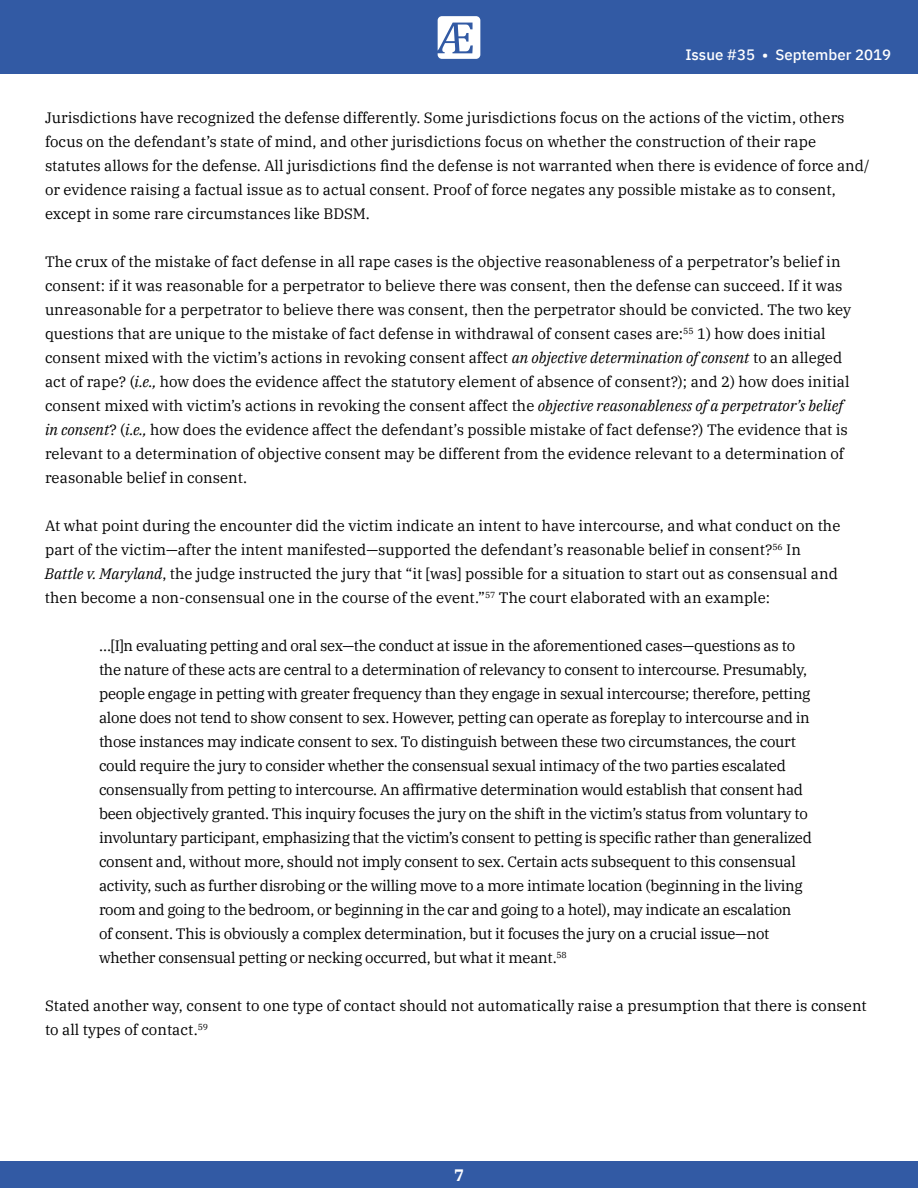
<style>
.page{position:relative;width:918px;height:1188px;background:#fff}
.page>*{position:absolute;margin:0;border:0;box-sizing:border-box;transform-origin:0 0}
.t1{font:700 16.5px "IBM Plex Serif";color:#fff}
.t2{font:15px/24px "IBM Plex Serif";letter-spacing:-.005em;color:#000}
.t3{font:500 15px "IBM Plex Sans";color:#fff}
.s1{font-style:italic}
</style>
<div class="page">
<div style="left:0;top:0;width:918px;height:74px;background:#325aa4"></div>
<div style="left:0;top:1161px;width:918px;height:27px;background:#325aa4"></div>
<svg style="left:438px;top:16px;width:42px;height:43px"></svg>
<p class="t3" style="left:685px;top:43px;width:207px">Issue #35 • September 2019</p>
<p class="t2" style="left:45px;top:105px;width:826px">Jurisdictions have recognized the defense differently. Some jurisdictions focus on the actions of the victim, others focus on the defendant’s state of mind, and other jurisdictions focus on whether the construction of their rape statutes allows for the defense. All jurisdictions find the defense is not warranted when there is evidence of force and/ or evidence raising a factual issue as to actual consent. Proof of force negates any possible mistake as to consent, except in some rare circumstances like BDSM.</p>
<p class="t2" style="left:45px;top:249px;width:808px">The crux of the mistake of fact defense in all rape cases is the objective reasonableness of a perpetrator’s belief in consent: if it was reasonable for a perpetrator to believe there was consent, then the defense can succeed. If it was unreasonable for a perpetrator to believe there was consent, then the perpetrator should be convicted. The two key questions that are unique to the mistake of fact defense in withdrawal of consent cases are:<sup>55</sup> 1) how does initial consent mixed with the victim’s actions in revoking consent affect <span class="s1">an objective determination of consent</span> to an alleged act of rape? (<span class="s1">i.e.,</span> how does the evidence affect the statutory element of absence of consent?); and 2) how does initial consent mixed with victim’s actions in revoking the consent affect the <span class="s1">objective reasonableness of a perpetrator’s belief in consent</span>? (<span class="s1">i.e.,</span> how does the evidence affect the defendant’s possible mistake of fact defense?) The evidence that is relevant to a determination of objective consent may be different from the evidence relevant to a determination of reasonable belief in consent.</p>
<p class="t2" style="left:45px;top:513px;width:797px">At what point during the encounter did the victim indicate an intent to have intercourse, and what conduct on the part of the victim—after the intent manifested—supported the defendant’s reasonable belief in consent?<sup>56</sup> In <span class="s1">Battle v. Maryland</span>, the judge instructed the jury that “it [was] possible for a situation to start out as consensual and then become a non-consensual one in the course of the event.”<sup>57</sup> The court elaborated with an example:</p>
<p class="t2" style="left:99px;top:633px;width:714px">…[I]n evaluating petting and oral sex—the conduct at issue in the aforementioned cases—questions as to the nature of these acts are central to a determination of relevancy to consent to intercourse. Presumably, people engage in petting with greater frequency than they engage in sexual intercourse; therefore, petting alone does not tend to show consent to sex. However, petting can operate as foreplay to intercourse and in those instances may indicate consent to sex. To distinguish between these two circumstances, the court could require the jury to consider whether the consensual sexual intimacy of the two parties escalated consensually from petting to intercourse. An affirmative determination would establish that consent had been objectively granted. This inquiry focuses the jury on the shift in the victim’s status from voluntary to involuntary participant, emphasizing that the victim’s consent to petting is specific rather than generalized consent and, without more, should not imply consent to sex. Certain acts subsequent to this consensual activity, such as further disrobing or the willing move to a more intimate location (beginning in the living room and going to the bedroom, or beginning in the car and going to a hotel), may indicate an escalation<br>of consent. This is obviously a complex determination, but it focuses the jury on a crucial issue—not whether consensual petting or necking occurred, but what it meant.<sup>58</sup></p>
<p class="t2" style="left:45px;top:993px;width:823px">Stated another way, consent to one type of contact should not automatically raise a presumption that there is consent to all types of contact.<sup>59</sup></p>
<p class="t1" style="left:454px;top:1162px;width:11px">7</p>
</div>
